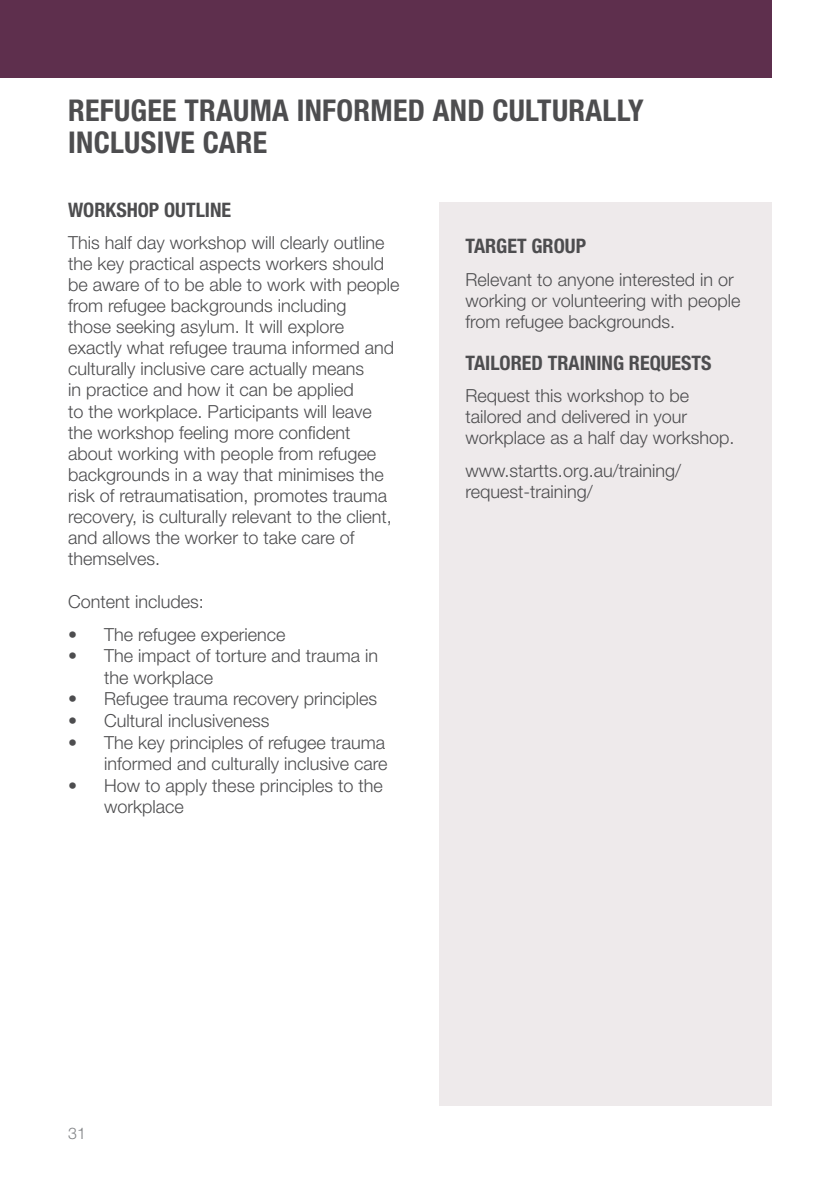
<style>
.page{position:relative;width:840px;height:1191px;background:#fff}
.page>*{position:absolute;margin:0;border:0;box-sizing:border-box;transform-origin:0 0}
.t1{font:700 condensed 30px/32px "Helvetica Neue LT Pro";letter-spacing:.01em;color:#4d4d4f}
.t2{font:700 condensed 20px "Helvetica Neue LT Pro";color:#4d4d4f}
.t3{font:300 18px/21px "Helvetica Neue LT Pro";color:#4d4d4f}
.t4{font:300 16px "Helvetica Neue LT Pro";color:#808285}
</style>
<div class="page">
<div style="left:439px;top:203px;width:332px;height:903px;background:#eeeaeb"></div>
<div style="left:0;top:0;width:771px;height:77px;background:#5e2f4d"></div>
<h1 class="t1" style="left:68px;top:94px;width:576px">REFUGEE TRAUMA INFORMED AND CULTURALLY<br>INCLUSIVE CARE</h1>
<p class="t2" style="left:68px;top:198px;width:164px">WORKSHOP OUTLINE</p>
<p class="t3" style="left:68px;top:232px;width:333px">This half day workshop will clearly outline the key practical aspects workers should be aware of to be able to work with people from refugee backgrounds including<br>those seeking asylum. It will explore exactly what refugee trauma informed and culturally inclusive care actually means<br>in practice and how it can be applied<br>to the workplace. Participants will leave the workshop feeling more confident about working with people from refugee backgrounds in a way that minimises the risk of retraumatisation, promotes trauma recovery, is culturally relevant to the client, and allows the worker to take care of themselves.</p>
<p class="t3" style="left:68px;top:590px;width:137px">Content includes:</p>
<p class="t3" style="left:68px;top:623px;width:219px">• The refugee experience</p>
<p class="t3" style="left:104px;top:644px;width:275px;line-height:21.6px;text-indent:-36px">• The impact of torture and trauma in the workplace</p>
<p class="t3" style="left:68px;top:688px;width:310px">• Refugee trauma recovery principles</p>
<p class="t3" style="left:68px;top:709px;width:203px">• Cultural inclusiveness</p>
<p class="t3" style="left:68px;top:731px;width:321px;line-height:21.6px;text-align:right">• The key principles of refugee trauma informed and culturally inclusive care</p>
<p class="t3" style="left:104px;top:774px;width:280px;line-height:21.6px;text-indent:-36px">• How to apply these principles to the workplace</p>
<p class="t2" style="left:465px;top:234px;width:122px">TARGET GROUP</p>
<p class="t3" style="left:465px;top:268px;width:276px">Relevant to anyone interested in or working or volunteering with people from refugee backgrounds.</p>
<p class="t2" style="left:465px;top:351px;width:247px">TAILORED TRAINING REQUESTS</p>
<p class="t3" style="left:465px;top:385px;width:270px">Request this workshop to be tailored and delivered in your workplace as a half day workshop.</p>
<p class="t3" style="left:465px;top:459px;width:217px">www.startts.org.au/training/ request-training/</p>
<p class="t4" style="left:68px;top:1123px;width:19px">31</p>
</div>
